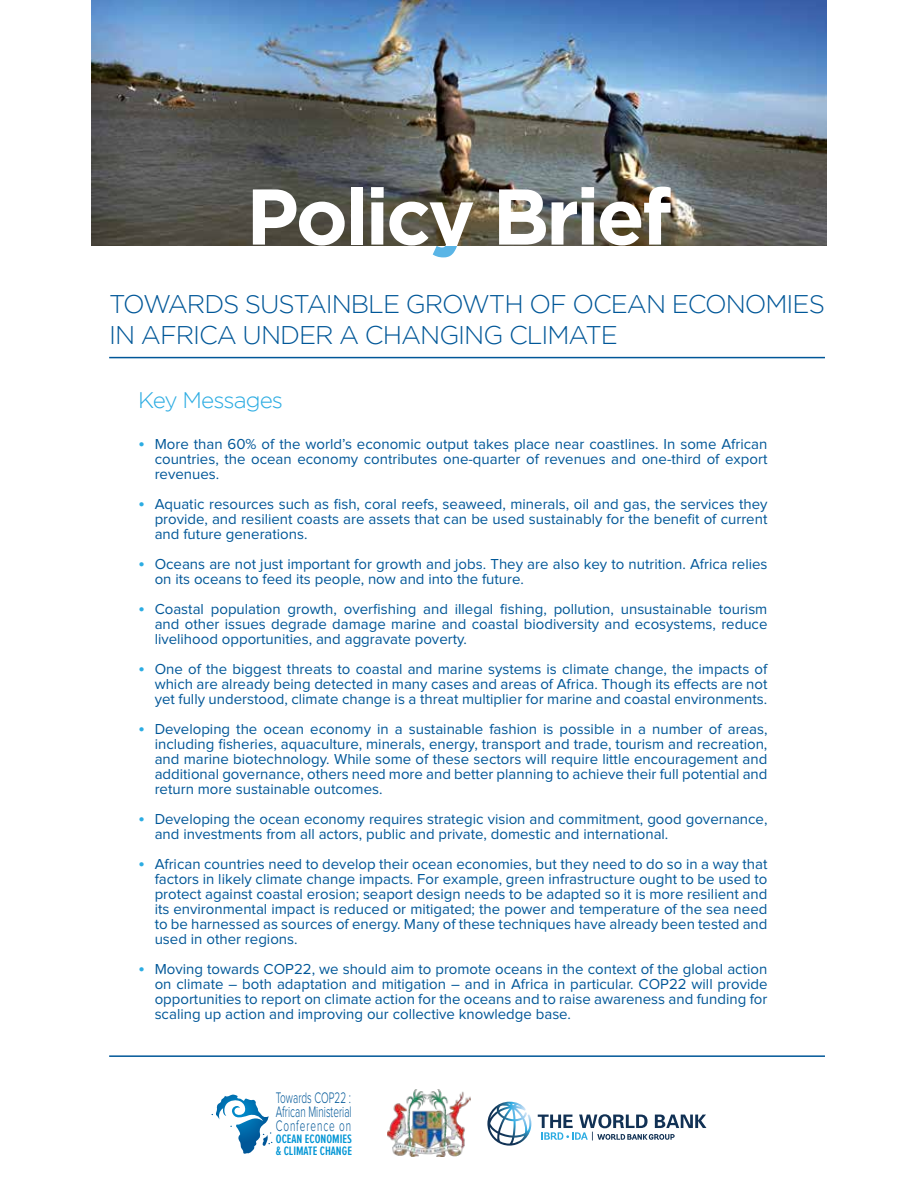
<style>
.page{position:relative;width:918px;height:1188px;background:#fff}
.page>*{position:absolute;margin:0;border:0;box-sizing:border-box;transform-origin:0 0}
.t1{font:700 78.75px "Gotham";letter-spacing:-.04em;color:#fff}
.t2{font:300 25.5px/30.6px "Gotham";letter-spacing:-.04em;color:#005798}
.t3{font:300 22.5px "Gotham";letter-spacing:-.04em;color:#2cace2}
.t4{font:300 15.75px/13.8px "Proxima Nova";color:#005798;text-align:justify;scale:.63 1}
.t5{font:15px/15px "Proxima Nova";color:#005798;text-align:justify}
.t6{font:600 12.6px/12.3px "Proxima Nova A Ex Cn";color:#0095d5}
.s1{font-size:19.5px;color:#2cace2}
</style>
<div class="page">
<hr style="left:109px;top:357px;width:716px;height:1px;background:#005798">
<hr style="left:109px;top:1055px;width:716px;height:2px;background:#005798">
<img style="left:91px;top:0;width:736px;height:245px">
<svg style="left:212px;top:1095px;width:60px;height:59px"></svg>
<img style="left:387px;top:1090px;width:83px;height:67px">
<svg style="left:487px;top:1102px;width:44px;height:44px"></svg>
<svg style="left:538px;top:1114px;width:168px;height:27px"></svg>
<h1 class="t1" style="left:246px;top:171px;width:427px">Policy Brief</h1>
<h2 class="t2" style="left:109px;top:288px;width:717px">TOWARDS SUSTAINBLE GROWTH OF OCEAN ECONOMIES<br>IN AFRICA UNDER A CHANGING CLIMATE</h2>
<h3 class="t3" style="left:138px;top:388px;width:146px">Key Messages</h3>
<p class="t5" style="left:155px;top:437px;width:614px;text-indent:-16px"><span class="s1">•</span> More than 60% of the world’s economic output takes place near coastlines. In some African countries, the ocean economy contributes one-quarter of revenues and one-third of export revenues.</p>
<p class="t5" style="left:155px;top:497px;width:614px;text-indent:-16px"><span class="s1">•</span> Aquatic resources such as fish, coral reefs, seaweed, minerals, oil and gas, the services they provide, and resilient coasts are assets that can be used sustainably for the benefit of current and future generations.</p>
<p class="t5" style="left:155px;top:557px;width:614px;text-indent:-16px"><span class="s1">•</span> Oceans are not just important for growth and jobs. They are also key to nutrition. Africa relies on its oceans to feed its people, now and into the future.</p>
<p class="t5" style="left:155px;top:602px;width:614px;text-indent:-16px"><span class="s1">•</span> Coastal population growth, overfishing and illegal fishing, pollution, unsustainable tourism and other issues degrade damage marine and coastal biodiversity and ecosystems, reduce livelihood opportunities, and aggravate poverty.</p>
<p class="t5" style="left:155px;top:662px;width:614px;text-indent:-16px"><span class="s1">•</span> One of the biggest threats to coastal and marine systems is climate change, the impacts of which are already being detected in many cases and areas of Africa. Though its effects are not yet fully understood, climate change is a threat multiplier for marine and coastal environments.</p>
<p class="t5" style="left:155px;top:722px;width:614px;text-indent:-16px"><span class="s1">•</span> Developing the ocean economy in a sustainable fashion is possible in a number of areas, including fisheries, aquaculture, minerals, energy, transport and trade, tourism and recreation, and marine biotechnology. While some of these sectors will require little encouragement and additional governance, others need more and better planning to achieve their full potential and return more sustainable outcomes.</p>
<p class="t5" style="left:155px;top:812px;width:614px;text-indent:-16px"><span class="s1">•</span> Developing the ocean economy requires strategic vision and commitment, good governance, and investments from all actors, public and private, domestic and international.</p>
<p class="t5" style="left:155px;top:857px;width:614px;text-indent:-16px"><span class="s1">•</span> African countries need to develop their ocean economies, but they need to do so in a way that factors in likely climate change impacts. For example, green infrastructure ought to be used to protect against coastal erosion; seaport design needs to be adapted so it is more resilient and its environmental impact is reduced or mitigated; the power and temperature of the sea need to be harnessed as sources of energy. Many of these techniques have already been tested and used in other regions.</p>
<p class="t5" style="left:155px;top:962px;width:614px;text-indent:-16px"><span class="s1">•</span> Moving towards COP22, we should aim to promote oceans in the context of the global action on climate – both adaptation and mitigation – and in Africa in particular. COP22 will provide opportunities to report on climate action for the oceans and to raise awareness and funding for scaling up action and improving our collective knowledge base.</p>
<p class="t4" style="left:276px;top:1092px;width:122px">Towards COP22 :<br>African Ministerial Conference on</p>
<p class="t6" style="left:276px;top:1132px;width:78px">OCEAN ECONOMIES &amp; CLIMATE CHANGE</p>
</div>
